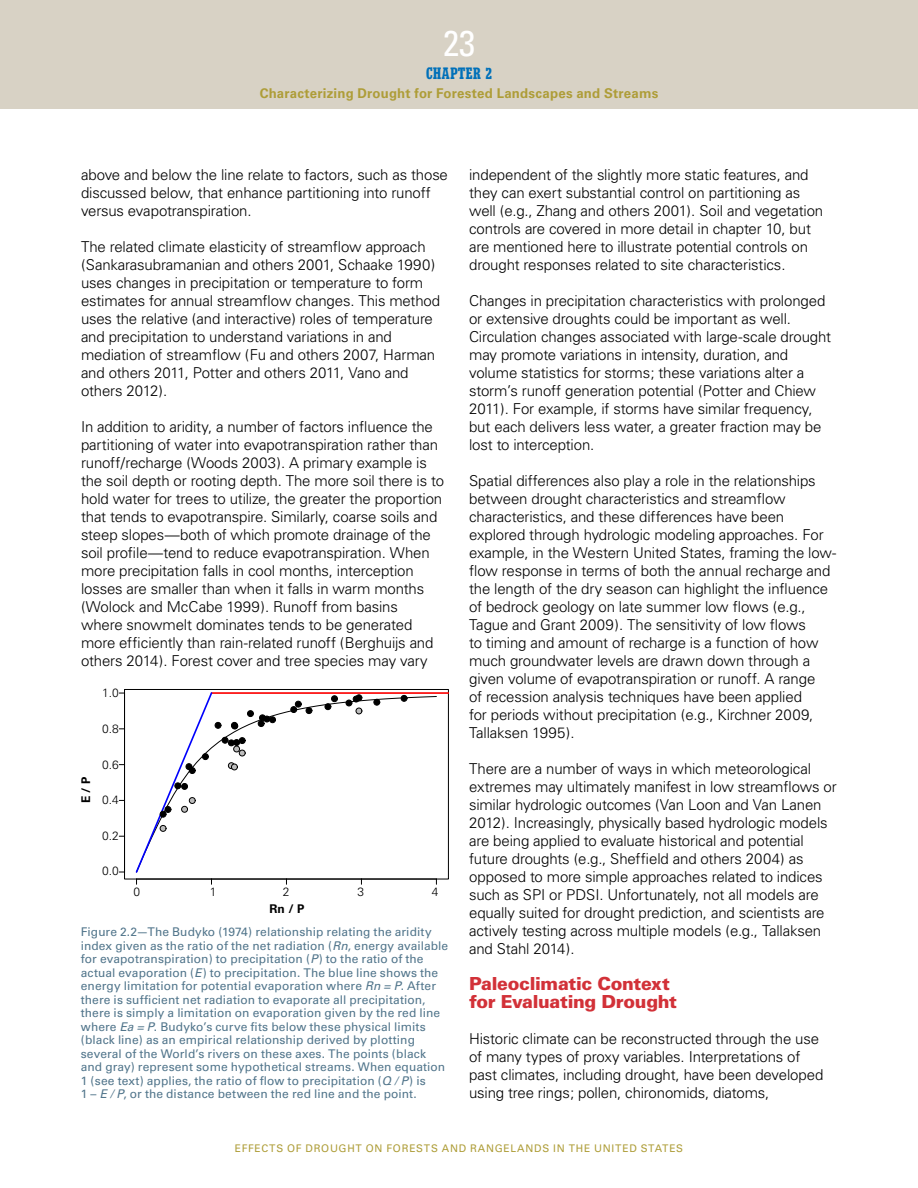
<style>
.page{position:relative;width:918px;height:1188px;background:#fff}
.page>*{position:absolute;margin:0;border:0;box-sizing:border-box;transform-origin:0 0}
.t1{font:condensed 36px "Univers";color:#fff}
.head_1{font:900 18px/18px "Univers";letter-spacing:-.02em;color:#d23138}
.t2{font:16.5px "Cutright WF";color:#0070b9}
.text{font:300 15px/18px "Univers";letter-spacing:-.01em;color:#000}
.t3{font:700 13.5px "Univers";letter-spacing:.015em;color:#ae9d38}
.t4{font:12px/13.5px "Univers";letter-spacing:.005em;color:#51758b}
.t5{font:300 12px "Univers";color:#000}
.t6{font:700 12px "Univers";color:#000}
.t7{font:10.5px "Univers";letter-spacing:.075em;color:#ae9d38}
.s1{font-style:italic}
</style>
<div class="page">
<div style="left:0;top:0;width:918px;height:109px;background:#d8d2c5"></div>
<svg style="left:136px;top:696px;width:301px;height:189px"></svg>
<div style="left:124px;top:689px;width:325px;height:190px;border:1px solid #000"></div>
<hr style="left:212px;top:692px;width:236px;height:2px;background:#fc0000">
<div style="left:228px;top:740px;width:7px;height:6px;background:#000;border:1px solid #000;border-radius:50%"></div>
<div style="left:231px;top:722px;width:7px;height:7px;background:#090909;border:1px solid #000;border-radius:50%"></div>
<div style="left:233px;top:739px;width:7px;height:7px;background:#000;border:1px solid #000;border-radius:50%"></div>
<svg style="left:239px;top:737px;width:6px;height:7px"></svg>
<svg style="left:264px;top:716px;width:6px;height:6px"></svg>
<div style="left:269px;top:717px;width:7px;height:6px;background:#000;border:1px solid #000;border-radius:50%"></div>
<svg style="left:215px;top:722px;width:6px;height:7px"></svg>
<svg style="left:295px;top:701px;width:7px;height:6px"></svg>
<div style="left:247px;top:710px;width:7px;height:7px;background:#000;border:1px solid #000;border-radius:50%"></div>
<div style="left:259px;top:715px;width:7px;height:6px;background:#000;border:1px solid #000;border-radius:50%"></div>
<svg style="left:135px;top:692px;width:79px;height:182px"></svg>
<div style="left:306px;top:707px;width:6px;height:7px;background:#000;border:1px solid #000;border-radius:50%"></div>
<svg style="left:325px;top:703px;width:6px;height:7px"></svg>
<svg style="left:222px;top:737px;width:6px;height:6px"></svg>
<svg style="left:401px;top:695px;width:6px;height:7px"></svg>
<svg style="left:374px;top:699px;width:6px;height:6px"></svg>
<svg style="left:232px;top:723px;width:6px;height:6px"></svg>
<svg style="left:291px;top:706px;width:6px;height:7px"></svg>
<div style="left:331px;top:695px;width:7px;height:7px;background:#000;border:1px solid #000;border-radius:50%"></div>
<div style="left:258px;top:720px;width:6px;height:7px;background:#000;border:1px solid #000;border-radius:50%"></div>
<svg style="left:228px;top:762px;width:7px;height:7px"></svg>
<svg style="left:231px;top:764px;width:7px;height:6px"></svg>
<svg style="left:233px;top:746px;width:7px;height:6px"></svg>
<div style="left:189px;top:797px;width:7px;height:7px;background:#bdbdbd;border:1px solid #000;border-radius:50%"></div>
<div style="left:181px;top:806px;width:7px;height:7px;background:#bdbdbd;border:1px solid #000;border-radius:50%"></div>
<svg style="left:160px;top:825px;width:6px;height:7px"></svg>
<svg style="left:239px;top:750px;width:6px;height:6px"></svg>
<svg style="left:346px;top:695px;width:16px;height:19px"></svg>
<h1 class="t1" style="left:443px;top:20px;width:33px">23</h1>
<p class="t2" style="left:426px;top:64px;width:67px">CHAPTER 2</p>
<p class="t3" style="left:260px;top:86px;width:400px">Characterizing Drought for Forested Landscapes and Streams</p>
<p class="text" style="left:81px;top:166px;width:368px">above and below the line relate to factors, such as those discussed below, that enhance partitioning into runoff versus evapotranspiration.</p>
<p class="text" style="left:81px;top:238px;width:361px">The related climate elasticity of streamflow approach (Sankarasubramanian and others 2001, Schaake 1990) uses changes in precipitation or temperature to form estimates for annual streamflow changes. This method uses the relative (and interactive) roles of temperature and precipitation to understand variations in and mediation of streamflow (Fu and others 2007, Harman and others 2011, Potter and others 2011, Vano and others 2012).</p>
<p class="text" style="left:81px;top:418px;width:365px">In addition to aridity, a number of factors influence the partitioning of water into evapotranspiration rather than runoff/recharge (Woods 2003). A primary example is the soil depth or rooting depth. The more soil there is to hold water for trees to utilize, the greater the proportion that tends to evapotranspire. Similarly, coarse soils and steep slopes—both of which promote drainage of the soil profile—tend to reduce evapotranspiration. When more precipitation falls in cool months, interception losses are smaller than when it falls in warm months (Wolock and McCabe 1999). Runoff from basins<br>where snowmelt dominates tends to be generated more efficiently than rain-related runoff (Berghuijs and others 2014). Forest cover and tree species may vary</p>
<p class="t6" style="left:79px;top:803px;width:28px;rotate:-90deg">E / P</p>
<p class="t5" style="left:102px;top:686px;width:18px">1.0</p>
<p class="t5" style="left:102px;top:721px;width:18px">0.8</p>
<p class="t5" style="left:102px;top:757px;width:18px">0.6</p>
<p class="t5" style="left:102px;top:793px;width:18px">0.4</p>
<p class="t5" style="left:102px;top:828px;width:18px">0.2</p>
<p class="t5" style="left:102px;top:864px;width:18px">0.0</p>
<p class="t5" style="left:134px;top:885px;width:8px">0</p>
<p class="t5" style="left:432px;top:885px;width:8px">4</p>
<p class="t5" style="left:210px;top:885px;width:8px">1</p>
<p class="t5" style="left:283px;top:885px;width:8px">2</p>
<p class="t5" style="left:357px;top:885px;width:8px">3</p>
<p class="t6" style="left:270px;top:902px;width:36px">Rn / P</p>
<p class="t4" style="left:81px;top:925px;width:369px">Figure 2.2—The Budyko (1974) relationship relating the aridity index given as the ratio of the net radiation (<span class="s1">Rn</span>, energy available for evapotranspiration) to precipitation (<span class="s1">P</span>) to the ratio of the actual evaporation (<span class="s1">E</span>) to precipitation. The blue line shows the energy limitation for potential evaporation where <span class="s1">Rn = P</span>. After there is sufficient net radiation to evaporate all precipitation, there is simply a limitation on evaporation given by the red line where <span class="s1">Ea = P</span>. Budyko’s curve fits below these physical limits (black line) as an empirical relationship derived by plotting several of the World’s rivers on these axes. The points (black and gray) represent some hypothetical streams. When equation 1 (see text) applies, the ratio of flow to precipitation (<span class="s1">Q / P</span>) is<br>1 – <span class="s1">E / P</span>, or the distance between the red line and the point.</p>
<p class="text" style="left:469px;top:166px;width:356px">independent of the slightly more static features, and they can exert substantial control on partitioning as well (e.g., Zhang and others 2001). Soil and vegetation controls are covered in more detail in chapter 10, but are mentioned here to illustrate potential controls on drought responses related to site characteristics.</p>
<p class="text" style="left:469px;top:292px;width:364px">Changes in precipitation characteristics with prolonged or extensive droughts could be important as well.<br>Circulation changes associated with large-scale drought may promote variations in intensity, duration, and volume statistics for storms; these variations alter a storm’s runoff generation potential (Potter and Chiew 2011). For example, if storms have similar frequency, but each delivers less water, a greater fraction may be lost to interception.</p>
<p class="text" style="left:469px;top:472px;width:369px">Spatial differences also play a role in the relationships between drought characteristics and streamflow characteristics, and these differences have been explored through hydrologic modeling approaches. For example, in the Western United States, framing the low&shy;flow response in terms of both the annual recharge and the length of the dry season can highlight the influence of bedrock geology on late summer low flows (e.g., Tague and Grant 2009). The sensitivity of low flows<br>to timing and amount of recharge is a function of how much groundwater levels are drawn down through a given volume of evapotranspiration or runoff. A range<br>of recession analysis techniques have been applied<br>for periods without precipitation (e.g., Kirchner 2009, Tallaksen 1995).</p>
<p class="text" style="left:469px;top:760px;width:369px">There are a number of ways in which meteorological extremes may ultimately manifest in low streamflows or similar hydrologic outcomes (Van Loon and Van Lanen 2012). Increasingly, physically based hydrologic models are being applied to evaluate historical and potential future droughts (e.g., Sheffield and others 2004) as opposed to more simple approaches related to indices such as SPI or PDSI. Unfortunately, not all models are equally suited for drought prediction, and scientists are actively testing across multiple models (e.g., Tallaksen and Stahl 2014).</p>
<h4 class="head_1" style="left:469px;top:974px;width:209px">Paleoclimatic Context for Evaluating Drought</h4>
<p class="text" style="left:469px;top:1030px;width:356px">Historic climate can be reconstructed through the use of many types of proxy variables. Interpretations of past climates, including drought, have been developed using tree rings; pollen, chironomids, diatoms,</p>
<p class="t7" style="left:235px;top:1142px;width:450px">EFFECTS OF DROUGHT ON FORESTS AND RANGELANDS IN THE UNITED STATES</p>
</div>
